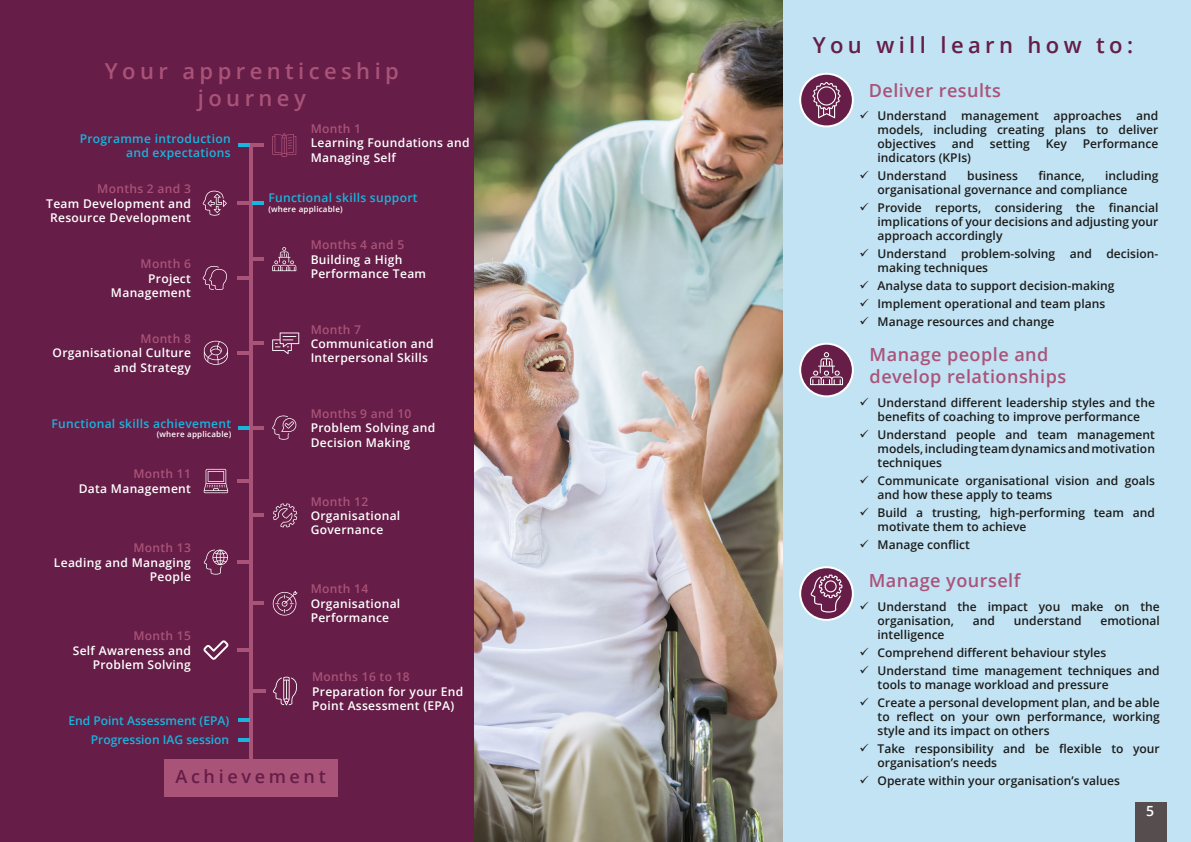
<style>
.page{position:relative;width:1191px;height:842px;background:#fff}
.page>*{position:absolute;margin:0;border:0;box-sizing:border-box;transform-origin:0 0}
.t1{font:600 22px/26.4px "Open Sans";letter-spacing:.2em;color:#aa5379;text-align:center}
.t2{font:600 22px "Open Sans";letter-spacing:.2em;color:#661d47}
.t3{font:600 18.1px/21.7px "Open Sans";letter-spacing:.025em;color:#aa5379}
.t4{font:600 18.1px "Open Sans";letter-spacing:.2em;color:#661d47}
.t5{font:600 14px "Open Sans";color:#fff}
.t6{font:600 12.1px/14px "Open Sans";color:#1d1d1b}
.t7{font:600 12.1px/14.5px "Open Sans";letter-spacing:.025em;color:#fff}
.t8{font:600 12.1px "Open Sans";letter-spacing:.025em;color:#aa5379}
.t9{font:600 12.1px/14px "Open Sans";letter-spacing:.025em;color:#19b5dd;text-align:right}
.t10{font:600 12.1px/18.9px "Open Sans";color:#19b5dd;text-align:right}
.t11{font:600 8px "Open Sans";letter-spacing:.025em;color:#fff}
</style>
<div class="page">
<div style="left:0;top:0;width:536px;height:842px;background:#661d47"></div>
<div style="left:726px;top:0;width:465px;height:842px;background:#c2e3f4"></div>
<div style="left:1134px;top:802px;width:32px;height:40px;background:#564d4e"></div>
<img style="left:475px;top:0;width:307px;height:842px">
<svg style="left:800px;top:344px;width:53px;height:52px"></svg>
<div style="left:799px;top:343px;width:55px;height:54px;border:2px solid #fff;border-radius:50%"></div>
<svg style="left:810px;top:352px;width:33px;height:33px"></svg>
<svg style="left:800px;top:567px;width:53px;height:53px"></svg>
<div style="left:799px;top:566px;width:55px;height:55px;border:2px solid #fff;border-radius:50%"></div>
<svg style="left:810px;top:575px;width:32px;height:37px"></svg>
<hr style="left:249px;top:144px;width:3px;height:616px;background:#aa5379">
<div style="left:164px;top:759px;width:173px;height:37px;background:#aa5379"></div>
<hr style="left:238px;top:718px;width:11px;height:4px;background:#19b5dd">
<svg style="left:238px;top:738px;width:11px;height:3px"></svg>
<svg style="left:272px;top:133px;width:24px;height:24px"></svg>
<svg style="left:238px;top:426px;width:26px;height:3px"></svg>
<svg style="left:272px;top:416px;width:24px;height:24px"></svg>
<svg style="left:252px;top:514px;width:12px;height:3px"></svg>
<svg style="left:273px;top:503px;width:24px;height:24px"></svg>
<hr style="left:237px;top:276px;width:14px;height:3px;background:#aa5379">
<svg style="left:203px;top:266px;width:24px;height:24px"></svg>
<hr style="left:237px;top:351px;width:14px;height:3px;background:#aa5379">
<svg style="left:204px;top:341px;width:24px;height:24px"></svg>
<svg style="left:252px;top:258px;width:12px;height:3px"></svg>
<svg style="left:272px;top:247px;width:24px;height:24px"></svg>
<hr style="left:237px;top:561px;width:14px;height:3px;background:#aa5379">
<svg style="left:204px;top:550px;width:24px;height:25px"></svg>
<svg style="left:252px;top:201px;width:11px;height:3px"></svg>
<hr style="left:237px;top:202px;width:14px;height:3px;background:#aa5379">
<svg style="left:203px;top:191px;width:24px;height:25px"></svg>
<div style="left:800px;top:74px;width:53px;height:52px;background:#661d47;border-radius:50%"></div>
<div style="left:799px;top:73px;width:55px;height:54px;border:2px solid #fff;border-radius:50%"></div>
<svg style="left:812px;top:82px;width:28px;height:36px"></svg>
<svg style="left:238px;top:144px;width:26px;height:3px"></svg>
<svg style="left:252px;top:689px;width:13px;height:3px"></svg>
<svg style="left:273px;top:676px;width:24px;height:29px"></svg>
<hr style="left:237px;top:648px;width:14px;height:4px;background:#aa5379">
<svg style="left:203px;top:640px;width:25px;height:20px"></svg>
<svg style="left:252px;top:602px;width:12px;height:3px"></svg>
<svg style="left:273px;top:591px;width:24px;height:24px"></svg>
<svg style="left:252px;top:342px;width:12px;height:3px"></svg>
<svg style="left:272px;top:332px;width:27px;height:22px"></svg>
<hr style="left:237px;top:479px;width:14px;height:4px;background:#aa5379">
<svg style="left:204px;top:469px;width:24px;height:24px"></svg>
<h1 class="t1" style="left:105px;top:58px;width:296px">Your apprenticeship journey</h1>
<p class="t9" style="left:80px;top:131px;width:152px">Programme introduction and expectations</p>
<p class="t8" style="left:97px;top:181px;width:95px">Months 2 and 3</p>
<p class="t7" style="left:46px;top:196px;width:146px;text-align:center">Team Development and<br>Resource Development</p>
<p class="t8" style="left:141px;top:255px;width:52px">Month 6</p>
<p class="t7" style="left:111px;top:271px;width:81px;text-align:right">Project<br>Management</p>
<p class="t8" style="left:141px;top:330px;width:52px">Month 8</p>
<p class="t7" style="left:53px;top:345px;width:140px;text-align:right">Organisational Culture and Strategy</p>
<p class="t9" style="left:51px;top:416px;width:181px">Functional skills achievement</p>
<p class="t11" style="left:157px;top:429px;width:76px">(where applicable)</p>
<p class="t8" style="left:133px;top:466px;width:59px">Month 11</p>
<p class="t7" style="left:79px;top:481px;width:114px">Data Management</p>
<p class="t8" style="left:133px;top:539px;width:59px">Month 13</p>
<p class="t7" style="left:54px;top:555px;width:138px;text-align:right">Leading and Managing<br>People</p>
<p class="t8" style="left:133px;top:627px;width:59px">Month 15</p>
<p class="t7" style="left:73px;top:643px;width:120px;text-align:right">Self Awareness and<br>Problem Solving</p>
<p class="t10" style="left:68px;top:711px;width:162px">End Point Assessment (EPA)<br>Progression IAG session</p>
<p class="t8" style="left:311px;top:120px;width:52px">Month 1</p>
<p class="t7" style="left:311px;top:135px;width:160px">Learning Foundations and<br>Managing Self</p>
<p class="t9" style="left:268px;top:191px;width:151px">Functional skills support</p>
<p class="t11" style="left:268px;top:204px;width:76px">(where applicable)</p>
<p class="t8" style="left:311px;top:237px;width:95px">Months 4 and 5</p>
<p class="t7" style="left:311px;top:252px;width:117px">Building a High<br>Performance Team</p>
<p class="t8" style="left:311px;top:321px;width:52px">Month 7</p>
<p class="t7" style="left:311px;top:336px;width:124px">Communication and<br>Interpersonal Skills</p>
<p class="t8" style="left:311px;top:405px;width:102px">Months 9 and 10</p>
<p class="t7" style="left:311px;top:420px;width:126px">Problem Solving and<br>Decision Making</p>
<p class="t8" style="left:311px;top:493px;width:59px">Month 12</p>
<p class="t7" style="left:311px;top:508px;width:91px">Organisational<br>Governance</p>
<p class="t8" style="left:311px;top:581px;width:59px">Month 14</p>
<p class="t7" style="left:311px;top:596px;width:91px">Organisational<br>Performance</p>
<p class="t8" style="left:312px;top:668px;width:99px">Months 16 to 18</p>
<p class="t7" style="left:312px;top:684px;width:153px">Preparation for your End<br>Point Assessment (EPA)</p>
<h2 class="t4" style="left:175px;top:764px;width:152px">Achievement</h2>
<h1 class="t2" style="left:812px;top:30px;width:322px">You will learn how to:</h1>
<h2 class="t3" style="left:868px;top:79px;width:134px">Deliver results</h2>
<p class="t6" style="left:877px;top:109px;width:282px;text-align:justify">Understand management approaches and models, including creating plans to deliver objectives</p>
<p class="t6" style="left:952px;top:137px;width:24px">and</p>
<p class="t6" style="left:990px;top:137px;width:41px">setting</p>
<p class="t6" style="left:1045px;top:137px;width:23px">Key</p>
<p class="t6" style="left:1082px;top:137px;width:77px">Performance</p>
<p class="t6" style="left:877px;top:149px;width:95px;line-height:18px">indicators (KPIs)<br>Understand</p>
<p class="t6" style="left:967px;top:169px;width:52px">business</p>
<p class="t6" style="left:1038px;top:169px;width:48px">finance,</p>
<p class="t6" style="left:877px;top:169px;width:282px;text-indent:227px">including organisational governance and compliance</p>
<p class="t6" style="left:877px;top:201px;width:282px;text-align:justify">Provide reports, considering the financial implications of your decisions and adjusting your approach accordingly</p>
<p class="t6" style="left:877px;top:247px;width:282px">Understand problem-solving and decision&shy;making techniques</p>
<p class="t6" style="left:877px;top:277px;width:238px;line-height:18px">Analyse data to support decision-making<br>Implement operational and team plans<br>Manage resources and change</p>
<h2 class="t3" style="left:869px;top:343px;width:198px">Manage people and develop relationships</h2>
<p class="t6" style="left:877px;top:396px;width:279px">Understand different leadership styles and the benefits of coaching to improve performance</p>
<p class="t6" style="left:877px;top:428px;width:279px;text-align:justify">Understand people and team management models, including team dynamics and motivation techniques</p>
<p class="t6" style="left:877px;top:474px;width:279px">Communicate organisational vision and goals and how these apply to teams</p>
<p class="t6" style="left:877px;top:506px;width:279px">Build a trusting, high-performing team and motivate them to achieve</p>
<p class="t6" style="left:877px;top:538px;width:94px">Manage conflict</p>
<h2 class="t3" style="left:868px;top:570px;width:153px">Manage yourself</h2>
<p class="t6" style="left:877px;top:599px;width:284px">Understand the impact you make on the organisation,</p>
<p class="t6" style="left:973px;top:613px;width:24px">and</p>
<p class="t6" style="left:1014px;top:613px;width:69px">understand</p>
<p class="t6" style="left:1100px;top:613px;width:61px">emotional</p>
<p class="t6" style="left:877px;top:625px;width:284px;line-height:18px">intelligence<br>Comprehend different behaviour styles<br>Understand time management techniques and</p>
<p class="t6" style="left:877px;top:675px;width:284px;line-height:18px">tools to manage workload and pressure<br>Create a personal development plan, and be able</p>
<p class="t6" style="left:877px;top:709px;width:284px">to reflect on your own performance, working style and its impact on others</p>
<p class="t6" style="left:877px;top:741px;width:284px">Take responsibility and be flexible to your organisation’s needs</p>
<p class="t6" style="left:877px;top:773px;width:244px">Operate within your organisation’s values</p>
<p class="t5" style="left:1146px;top:802px;width:9px">5</p>
</div>
